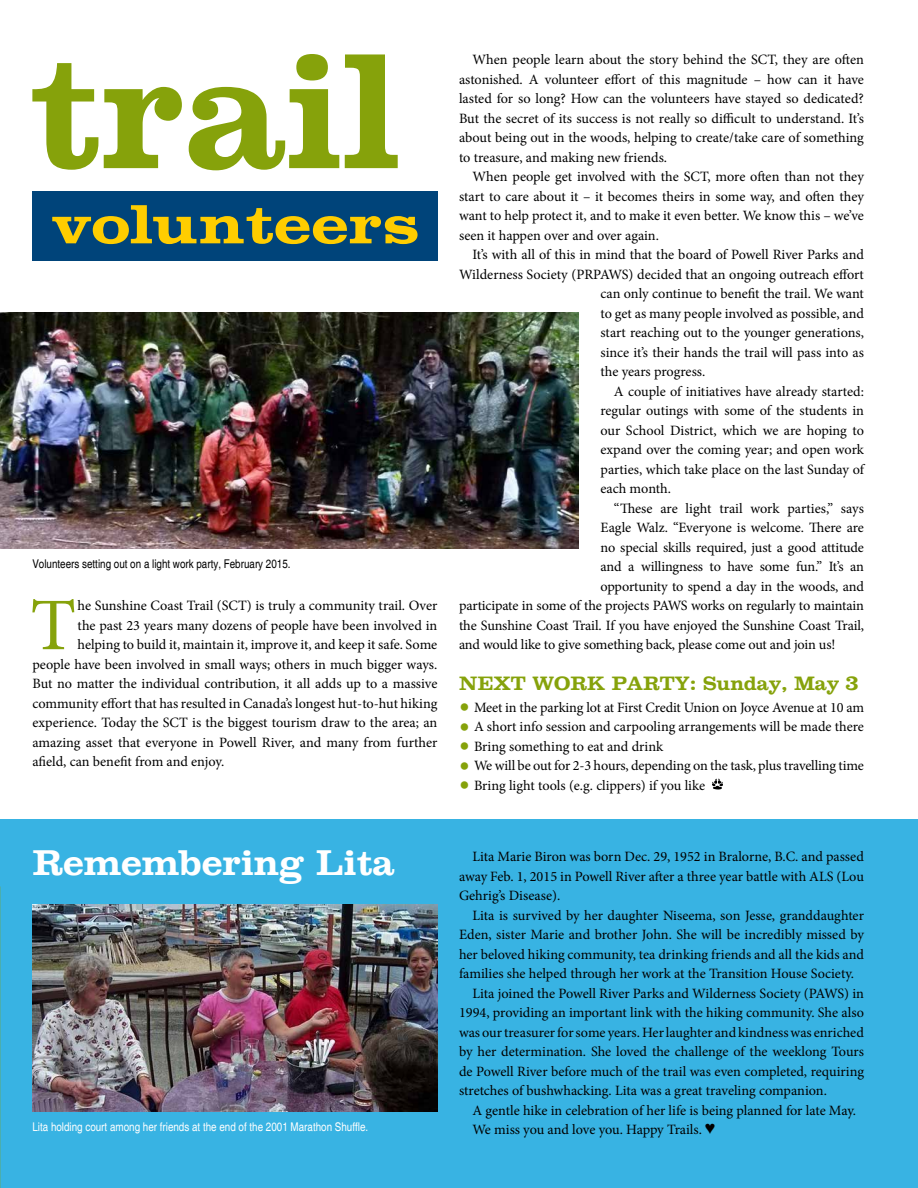
<style>
.page{position:relative;width:918px;height:1188px;background:#fff}
.page>*{position:absolute;margin:0;border:0;box-sizing:border-box;transform-origin:0 0}
.t1{font:74.25px "Minion Pro";color:#86a20b}
.t2{font:700 36px "Clarendon";color:#fff}
.t3{font:700 19.5px "Clarendon";color:#86a20b}
.t4{font:14.25px/19.5px "Minion Pro";letter-spacing:-.005em;color:#000;text-align:justify}
.t5{font:condensed 12px "Helvetica";color:#fff}
.t6{font:condensed 12px "Helvetica";color:#000}
.s1{font-weight:700;font-size:27px;color:#86a20b}
</style>
<div class="page">
<div style="left:0;top:820px;width:918px;height:368px;background:#38b3e3"></div>
<div style="left:32px;top:191px;width:405px;height:69px;background:#00447a"></div>
<svg style="left:52px;top:205px;width:366px;height:39px"></svg>
<svg style="left:712px;top:779px;width:11px;height:11px"></svg>
<svg style="left:32px;top:54px;width:366px;height:116px"></svg>
<img style="left:32px;top:904px;width:405px;height:208px">
<img style="left:0;top:312px;width:579px;height:237px">
<p class="t6" style="left:32px;top:557px;width:260px">Volunteers setting out on a light work party, February 2015.</p>
<h1 class="t1" style="left:30px;top:576px;width:47px">T</h1>
<p class="t4" style="left:78px;top:596px;width:361px">he Sunshine Coast Trail (SCT) is truly a community trail. Over</p>
<p class="t4" style="left:78px;top:615px;width:361px">the past 23 years many dozens of people have been involved in</p>
<p class="t4" style="left:78px;top:635px;width:361px">helping to build it, maintain it, improve it, and keep it safe. Some</p>
<p class="t4" style="left:32px;top:654px;width:407px">people have been involved in small ways; others in much bigger ways.</p>
<p class="t4" style="left:32px;top:674px;width:407px">But no matter the individual contribution, it all adds up to a massive</p>
<p class="t4" style="left:32px;top:693px;width:407px">community effort that has resulted in Canada’s longest hut-to-hut hiking</p>
<p class="t4" style="left:32px;top:713px;width:406px">experience. Today the SCT is the biggest tourism draw to the area; an</p>
<p class="t4" style="left:32px;top:732px;width:407px">amazing asset that everyone in Powell River, and many from further</p>
<p class="t4" style="left:32px;top:752px;width:193px">afield, can benefit from and enjoy.</p>
<p class="t4" style="left:459px;top:50px;width:407px;text-indent:13px">When people learn about the story behind the SCT, they are often astonished. A volunteer effort of this magnitude – how can it have lasted for so long? How can the volunteers have stayed so dedicated?<br>But the secret of its success is not really so difficult to understand. It’s about being out in the woods, helping to create/take care of something to treasure, and making new friends.</p>
<p class="t4" style="left:459px;top:167px;width:407px;text-indent:13px">When people get involved with the SCT, more often than not they start to care about it – it becomes theirs in some way, and often they want to help protect it, and to make it even better. We know this – we’ve seen it happen over and over again.</p>
<p class="t4" style="left:472px;top:245px;width:393px">It’s with all of this in mind that the board of Powell River Parks and</p>
<p class="t4" style="left:459px;top:265px;width:406px">Wilderness Society (PRPAWS) decided that an ongoing outreach effort</p>
<p class="t4" style="left:600px;top:284px;width:265px">can only continue to benefit the trail. We want</p>
<p class="t4" style="left:600px;top:304px;width:265px">to get as many people involved as possible, and</p>
<p class="t4" style="left:600px;top:323px;width:265px">start reaching out to the younger generations,</p>
<p class="t4" style="left:600px;top:343px;width:265px">since it’s their hands the trail will pass into as</p>
<p class="t4" style="left:600px;top:362px;width:106px">the years progress.</p>
<p class="t4" style="left:614px;top:382px;width:252px">A couple of initiatives have already started:</p>
<p class="t4" style="left:600px;top:401px;width:265px">regular outings with some of the students in</p>
<p class="t4" style="left:600px;top:421px;width:265px">our School District, which we are hoping to</p>
<p class="t4" style="left:600px;top:440px;width:265px">expand over the coming year; and open work</p>
<p class="t4" style="left:600px;top:460px;width:265px">parties, which take place on the last Sunday of</p>
<p class="t4" style="left:600px;top:479px;width:72px">each month.</p>
<p class="t4" style="left:614px;top:498px;width:252px">“These are light trail work parties,” says</p>
<p class="t4" style="left:600px;top:518px;width:265px">Eagle Walz. “Everyone is welcome. There are</p>
<p class="t4" style="left:600px;top:537px;width:265px">no special skills required, just a good attitude</p>
<p class="t4" style="left:600px;top:557px;width:265px">and a willingness to have some fun.” It’s an</p>
<p class="t4" style="left:600px;top:576px;width:265px">opportunity to spend a day in the woods, and</p>
<p class="t4" style="left:459px;top:596px;width:407px">participate in some of the projects PAWS works on regularly to maintain</p>
<p class="t4" style="left:459px;top:615px;width:407px">the Sunshine Coast Trail. If you have enjoyed the Sunshine Coast Trail,</p>
<p class="t4" style="left:459px;top:635px;width:378px">and would like to give something back, please come out and join us!</p>
<h3 class="t3" style="left:459px;top:672px;width:401px">NEXT WORK PARTY: Sunday, May 3</h3>
<p class="t4" style="left:459px;top:698px;width:407px"><span class="s1">•</span> Meet in the parking lot at First Credit Union on Joyce Avenue at 10 am</p>
<p class="t4" style="left:459px;top:717px;width:406px"><span class="s1">•</span> A short info session and carpooling arrangements will be made there</p>
<p class="t4" style="left:459px;top:737px;width:206px"><span class="s1">•</span> Bring something to eat and drink</p>
<p class="t4" style="left:459px;top:756px;width:406px"><span class="s1">•</span> We will be out for 2-3 hours, depending on the task, plus travelling time</p>
<p class="t4" style="left:459px;top:776px;width:248px"><span class="s1">•</span> Bring light tools (e.g. clippers) if you like</p>
<h2 class="t2" style="left:32px;top:840px;width:363px">Remembering Lita</h2>
<p class="t4" style="left:459px;top:847px;width:406px;text-indent:13px">Lita Marie Biron was born Dec. 29, 1952 in Bralorne, B.C. and passed away Feb. 1, 2015 in Powell River after a three year battle with ALS (Lou Gehrig’s Disease).</p>
<p class="t4" style="left:472px;top:906px;width:393px">Lita is survived by her daughter Niseema, son Jesse, granddaughter</p>
<p class="t4" style="left:459px;top:925px;width:407px">Eden, sister Marie and brother John. She will be incredibly missed by</p>
<p class="t4" style="left:459px;top:945px;width:406px">her beloved hiking community, tea drinking friends and all the kids and</p>
<p class="t4" style="left:459px;top:964px;width:397px">families she helped through her work at the Transition House Society.</p>
<p class="t4" style="left:472px;top:984px;width:393px">Lita joined the Powell River Parks and Wilderness Society (PAWS) in</p>
<p class="t4" style="left:459px;top:1003px;width:407px">1994, providing an important link with the hiking community. She also</p>
<p class="t4" style="left:459px;top:1023px;width:406px">was our treasurer for some years. Her laughter and kindness was enriched</p>
<p class="t4" style="left:459px;top:1042px;width:407px">by her determination. She loved the challenge of the weeklong Tours</p>
<p class="t4" style="left:459px;top:1062px;width:407px">de Powell River before much of the trail was even completed, requiring</p>
<p class="t4" style="left:459px;top:1081px;width:370px">stretches of bushwhacking. Lita was a great traveling companion.</p>
<p class="t4" style="left:472px;top:1101px;width:385px">A gentle hike in celebration of her life is being planned for late May.</p>
<p class="t4" style="left:472px;top:1120px;width:231px">We miss you and love you. Happy Trails.</p>
<p class="t5" style="left:32px;top:1120px;width:337px">Lita holding court among her friends at the end of the 2001 Marathon Shuffle.</p>
</div>
